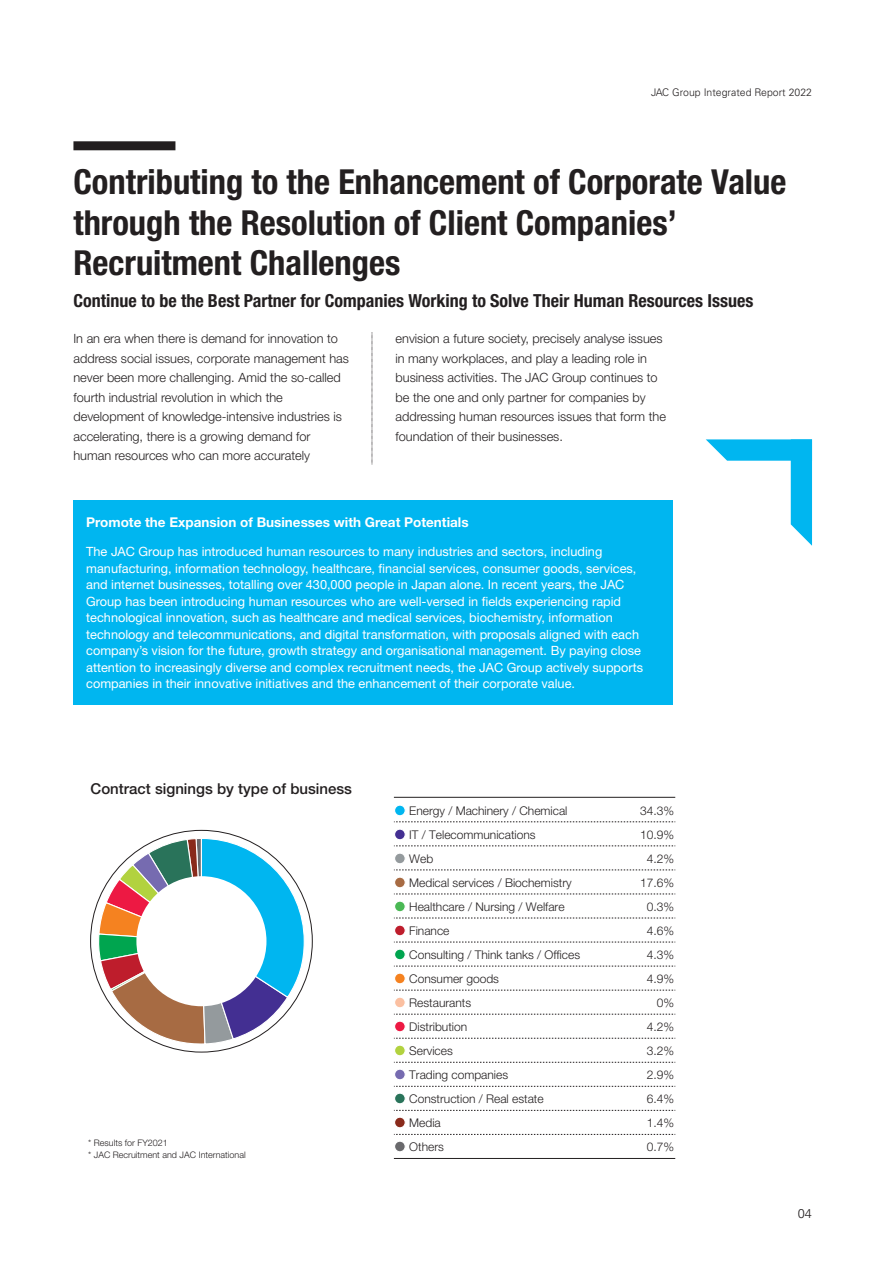
<style>
.page{position:relative;width:893px;height:1263px;background:#fff}
.page>*{position:absolute;margin:0;border:0;box-sizing:border-box;transform-origin:0 0}
.t1{font:700 condensed 34.5px/40.5px "Helvetica Neue LT Std";color:#231f20}
.t2{font:700 condensed 18px "Helvetica Neue LT Std";color:#231f20}
.t3{font:500 15px "Helvetica Neue LT Std";color:#231f20}
.t4{font:700 13.5px "Helvetica Neue LT Std";color:#fff}
.t5{font:12.75px/16.5px "Helvetica Neue LT Std";color:#fff}
.t6{font:300 12.75px/19.5px "Helvetica Neue LT Std";color:#231f20}
.t7{font:300 12.75px "Univers LT Std";color:#231f20}
.t8{font:300 12px "Helvetica Neue LT Std";color:#231f20}
.t9{font:300 10.5px "Univers LT Std";color:#231f20}
.t10{font:300 9px/12px "Helvetica Neue LT Std";color:#231f20}
</style>
<div class="page">
<div style="left:73px;top:141px;width:102px;height:9px;background:#231f20"></div>
<svg style="left:372px;top:333px;width:1px;height:131px"></svg>
<div style="left:73px;top:500px;width:599px;height:204px;background:#00b6f0"></div>
<div style="left:395px;top:805px;width:10px;height:11px;background:#00b6f0;border-radius:50%"></div>
<div style="left:394px;top:804px;width:12px;height:12px;border:1px solid #fff;border-radius:50%"></div>
<div style="left:395px;top:829px;width:10px;height:11px;background:#432f92;border-radius:50%"></div>
<div style="left:394px;top:828px;width:12px;height:12px;border:1px solid #fff;border-radius:50%"></div>
<div style="left:395px;top:853px;width:10px;height:11px;background:#949a9d;border-radius:50%"></div>
<div style="left:394px;top:852px;width:12px;height:12px;border:1px solid #fff;border-radius:50%"></div>
<div style="left:395px;top:877px;width:10px;height:11px;background:#a76b43;border-radius:50%"></div>
<div style="left:394px;top:876px;width:12px;height:12px;border:1px solid #fff;border-radius:50%"></div>
<div style="left:395px;top:901px;width:10px;height:11px;background:#4ab854;border-radius:50%"></div>
<div style="left:394px;top:900px;width:12px;height:12px;border:1px solid #fff;border-radius:50%"></div>
<div style="left:395px;top:925px;width:10px;height:11px;background:#be1d2c;border-radius:50%"></div>
<div style="left:394px;top:924px;width:12px;height:12px;border:1px solid #fff;border-radius:50%"></div>
<div style="left:395px;top:949px;width:10px;height:11px;background:#00a54f;border-radius:50%"></div>
<div style="left:394px;top:948px;width:12px;height:12px;border:1px solid #fff;border-radius:50%"></div>
<div style="left:395px;top:973px;width:10px;height:11px;background:#f58220;border-radius:50%"></div>
<div style="left:394px;top:972px;width:12px;height:12px;border:1px solid #fff;border-radius:50%"></div>
<div style="left:395px;top:997px;width:10px;height:11px;background:#fbc0a1;border-radius:50%"></div>
<div style="left:394px;top:996px;width:12px;height:12px;border:1px solid #fff;border-radius:50%"></div>
<div style="left:395px;top:1021px;width:10px;height:11px;background:#ed1943;border-radius:50%"></div>
<div style="left:394px;top:1020px;width:12px;height:12px;border:1px solid #fff;border-radius:50%"></div>
<div style="left:395px;top:1045px;width:10px;height:11px;background:#b2d23f;border-radius:50%"></div>
<div style="left:394px;top:1044px;width:12px;height:12px;border:1px solid #fff;border-radius:50%"></div>
<div style="left:395px;top:1069px;width:10px;height:11px;background:#766bb0;border-radius:50%"></div>
<div style="left:394px;top:1068px;width:12px;height:12px;border:1px solid #fff;border-radius:50%"></div>
<div style="left:395px;top:1093px;width:10px;height:11px;background:#29735a;border-radius:50%"></div>
<div style="left:394px;top:1092px;width:12px;height:12px;border:1px solid #fff;border-radius:50%"></div>
<div style="left:395px;top:1117px;width:10px;height:11px;background:#892a1b;border-radius:50%"></div>
<div style="left:394px;top:1116px;width:12px;height:12px;border:1px solid #fff;border-radius:50%"></div>
<div style="left:395px;top:1141px;width:10px;height:11px;background:#69696c;border-radius:50%"></div>
<div style="left:394px;top:1140px;width:12px;height:12px;border:1px solid #fff;border-radius:50%"></div>
<svg style="left:98px;top:837px;width:207px;height:208px"></svg>
<div style="left:136px;top:876px;width:130px;height:130px;background:#fff;border-radius:50%"></div>
<svg style="left:394px;top:821px;width:281px;height:1px"></svg>
<svg style="left:394px;top:846px;width:281px;height:1px"></svg>
<svg style="left:394px;top:870px;width:281px;height:1px"></svg>
<svg style="left:394px;top:894px;width:281px;height:1px"></svg>
<svg style="left:394px;top:918px;width:281px;height:1px"></svg>
<svg style="left:394px;top:942px;width:281px;height:1px"></svg>
<svg style="left:394px;top:966px;width:281px;height:1px"></svg>
<svg style="left:394px;top:990px;width:281px;height:1px"></svg>
<svg style="left:394px;top:1014px;width:281px;height:1px"></svg>
<svg style="left:394px;top:1038px;width:281px;height:1px"></svg>
<svg style="left:394px;top:1062px;width:281px;height:1px"></svg>
<svg style="left:394px;top:1086px;width:281px;height:1px"></svg>
<svg style="left:394px;top:1110px;width:281px;height:1px"></svg>
<svg style="left:394px;top:1134px;width:281px;height:1px"></svg>
<hr style="left:394px;top:1158px;width:281px;height:1px;background:#231f20">
<hr style="left:394px;top:797px;width:281px;height:1px;background:#231f20">
<svg style="left:706px;top:439px;width:106px;height:107px"></svg>
<p class="t9" style="left:651px;top:86px;width:163px">JAC Group Integrated Report 2022</p>
<h1 class="t1" style="left:73px;top:161px;width:714px">Contributing to the Enhancement of Corporate Value through the Resolution of Client Companies’<br>Recruitment Challenges</h1>
<h2 class="t2" style="left:73px;top:289px;width:681px">Continue to be the Best Partner for Companies Working to Solve Their Human Resources Issues</h2>
<p class="t6" style="left:73px;top:329px;width:277px">In an era when there is demand for innovation to address social issues, corporate management has never been more challenging. Amid the so-called fourth industrial revolution in which the development of knowledge-intensive industries is accelerating, there is a growing demand for human resources who can more accurately</p>
<p class="t6" style="left:396px;top:329px;width:272px">envision a future society, precisely analyse issues in many workplaces, and play a leading role in business activities. The JAC Group continues to be the one and only partner for companies by addressing human resources issues that form the foundation of their businesses.</p>
<p class="t4" style="left:86px;top:514px;width:384px">Promote the Expansion of Businesses with Great Potentials</p>
<p class="t5" style="left:86px;top:543px;width:558px">The JAC Group has introduced human resources to many industries and sectors, including manufacturing, information technology, healthcare, financial services, consumer goods, services, and internet businesses, totalling over 430,000 people in Japan alone. In recent years, the JAC Group has been introducing human resources who are well-versed in fields experiencing rapid technological innovation, such as healthcare and medical services, biochemistry, information technology and telecommunications, and digital transformation, with proposals aligned with each company’s vision for the future, growth strategy and organisational management. By paying close attention to increasingly diverse and complex recruitment needs, the JAC Group actively supports companies in their innovative initiatives and the enhancement of their corporate value.</p>
<p class="t3" style="left:91px;top:780px;width:263px">Contract signings by type of business</p>
<p class="t10" style="left:88px;top:1137px;width:159px">* Results for FY2021<br>* JAC Recruitment and JAC International</p>
<p class="t8" style="left:409px;top:803px;width:160px">Energy / Machinery / Chemical</p>
<p class="t8" style="left:640px;top:803px;width:36px">34.3%</p>
<p class="t8" style="left:409px;top:827px;width:128px">IT / Telecommunications</p>
<p class="t8" style="left:640px;top:827px;width:36px">10.9%</p>
<p class="t8" style="left:409px;top:851px;width:25px">Web</p>
<p class="t8" style="left:647px;top:851px;width:29px">4.2%</p>
<p class="t8" style="left:409px;top:875px;width:164px">Medical services / Biochemistry</p>
<p class="t8" style="left:640px;top:875px;width:36px">17.6%</p>
<p class="t8" style="left:409px;top:899px;width:157px">Healthcare / Nursing / Welfare</p>
<p class="t8" style="left:647px;top:899px;width:29px">0.3%</p>
<p class="t8" style="left:409px;top:923px;width:42px">Finance</p>
<p class="t8" style="left:647px;top:923px;width:29px">4.6%</p>
<p class="t8" style="left:409px;top:947px;width:172px">Consulting / Think tanks / Offices</p>
<p class="t8" style="left:647px;top:947px;width:29px">4.3%</p>
<p class="t8" style="left:409px;top:971px;width:91px">Consumer goods</p>
<p class="t8" style="left:647px;top:971px;width:29px">4.9%</p>
<p class="t8" style="left:409px;top:995px;width:64px">Restaurants</p>
<p class="t8" style="left:657px;top:995px;width:19px">0%</p>
<p class="t8" style="left:409px;top:1019px;width:59px">Distribution</p>
<p class="t8" style="left:647px;top:1019px;width:29px">4.2%</p>
<p class="t8" style="left:409px;top:1043px;width:45px">Services</p>
<p class="t8" style="left:647px;top:1043px;width:29px">3.2%</p>
<p class="t8" style="left:409px;top:1067px;width:100px">Trading companies</p>
<p class="t8" style="left:647px;top:1067px;width:29px">2.9%</p>
<p class="t8" style="left:409px;top:1091px;width:136px">Construction / Real estate</p>
<p class="t8" style="left:647px;top:1091px;width:29px">6.4%</p>
<p class="t8" style="left:409px;top:1115px;width:33px">Media</p>
<p class="t8" style="left:647px;top:1115px;width:29px">1.4%</p>
<p class="t8" style="left:409px;top:1139px;width:36px">Others</p>
<p class="t8" style="left:647px;top:1139px;width:29px">0.7%</p>
<p class="t7" style="left:798px;top:1206px;width:16px">04</p>
</div>
